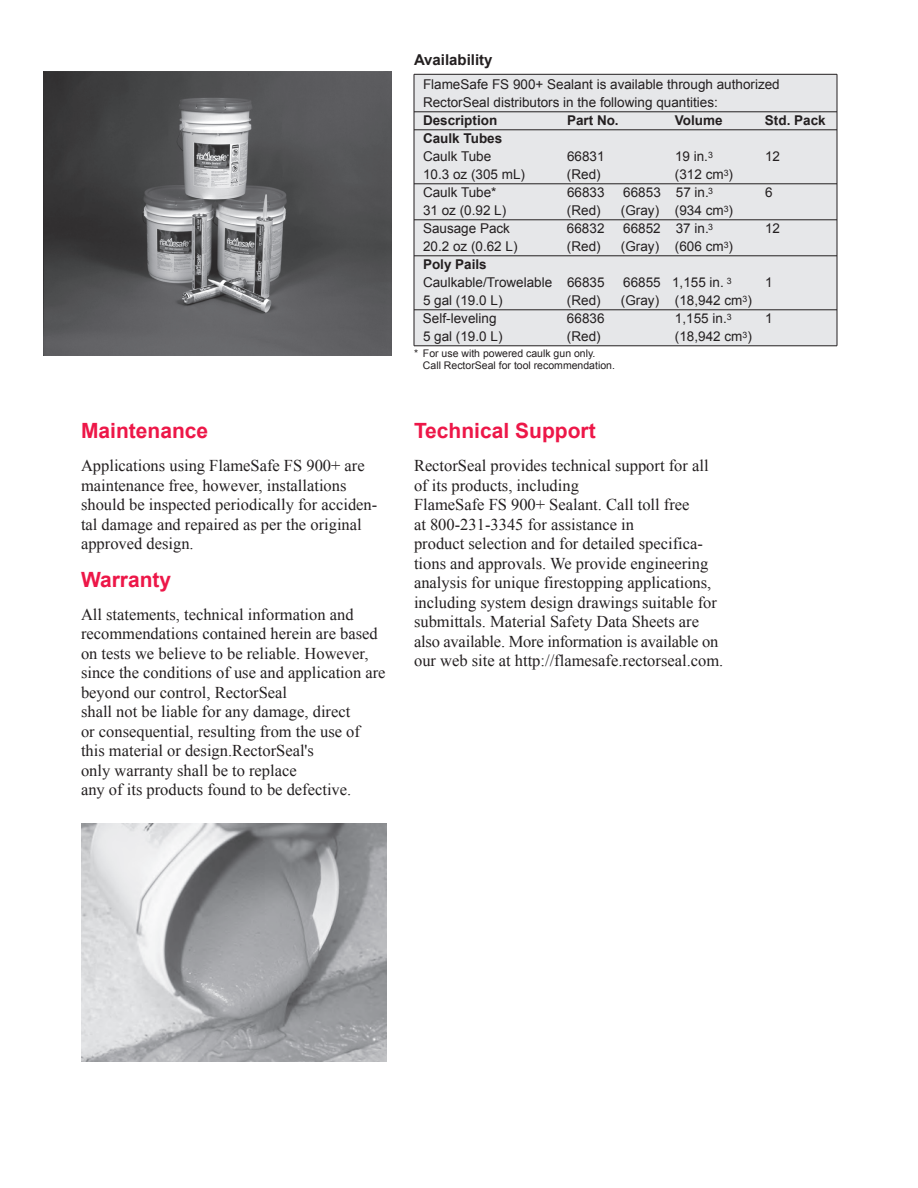
<style>
.page{position:relative;width:918px;height:1188px;background:#fff}
.page>*{position:absolute;margin:0;border:0;box-sizing:border-box;transform-origin:0 0}
.t1{font:700 21px "Arial";color:#ed1748}
.t2{font:16.5px/19.5px "Times New Roman";color:#231f20}
.t3{font:700 15px "Arial";color:#231f20}
.t4{font:13.5px/18px "Arial";color:#231f20}
.t5{font:700 13.5px "Arial";color:#231f20}
.t6{font:10.5px/12px "Arial";color:#231f20}
.s1{font-style:inherit}
</style>
<div class="page">
<div style="left:414px;top:74px;width:423px;height:272px;background:#e6e7e9"></div>
<hr style="left:414px;top:74px;width:1px;height:272px;background:#231f20">
<hr style="left:837px;top:74px;width:1px;height:272px;background:#231f20">
<hr style="left:414px;top:74px;width:423px;height:1px;background:#231f20">
<hr style="left:414px;top:111px;width:423px;height:1px;background:#231f20">
<hr style="left:414px;top:129px;width:423px;height:1px;background:#231f20">
<hr style="left:414px;top:183px;width:423px;height:1px;background:#231f20">
<hr style="left:414px;top:219px;width:423px;height:1px;background:#231f20">
<hr style="left:414px;top:255px;width:423px;height:1px;background:#231f20">
<hr style="left:414px;top:309px;width:423px;height:1px;background:#231f20">
<hr style="left:414px;top:345px;width:423px;height:1px;background:#231f20">
<img style="left:81px;top:824px;width:306px;height:238px">
<img style="left:44px;top:71px;width:347px;height:284px">
<p class="t1" style="left:81px;top:417px;width:129px">Maintenance</p>
<p class="t2" style="left:81px;top:456px;width:298px">Applications using FlameSafe FS 900+ are maintenance free, however, installations should be inspected periodically for acciden&shy;tal damage and repaired as per the original approved design.</p>
<p class="t1" style="left:81px;top:566px;width:92px">Warranty</p>
<p class="t2" style="left:81px;top:604px;width:306px">All statements, technical information and recommendations contained herein are based on tests we believe to be reliable. However, since the conditions of use and application are beyond our control, RectorSeal<br>shall not be liable for any damage, direct<br>or consequential, resulting from the use of this material or design.RectorSeal's<br>only warranty shall be to replace<br>any of its products found to be defective.</p>
<p class="t3" style="left:414px;top:50px;width:80px">Availability</p>
<p class="t4" style="left:423px;top:75px;width:358px">FlameSafe FS 900+ Sealant is available through authorized<br>RectorSeal distributors in the following quantities:</p>
<p class="t5" style="left:423px;top:111px;width:76px">Description</p>
<p class="t5" style="left:567px;top:111px;width:53px">Part No.</p>
<p class="t5" style="left:675px;top:111px;width:49px">Volume</p>
<p class="t5" style="left:765px;top:111px;width:62px">Std. Pack</p>
<p class="t5" style="left:423px;top:129px;width:81px">Caulk Tubes</p>
<p class="t4" style="left:423px;top:147px;width:70px">Caulk Tube</p>
<p class="t4" style="left:567px;top:147px;width:39px">66831</p>
<p class="t4" style="left:675px;top:147px;width:39px">19 in.<sup>3</sup></p>
<p class="t4" style="left:765px;top:147px;width:17px">12</p>
<p class="t4" style="left:423px;top:165px;width:104px">10.3 oz (305 mL)</p>
<p class="t4" style="left:567px;top:165px;width:35px">(Red)</p>
<p class="t4" style="left:675px;top:165px;width:60px">(312 cm<sup>3</sup>)</p>
<p class="t4" style="left:423px;top:183px;width:75px">Caulk Tube*</p>
<p class="t4" style="left:567px;top:183px;width:39px">66833</p>
<p class="t4" style="left:623px;top:183px;width:91px">66853 57 in.<sup>3</sup></p>
<p class="t4" style="left:765px;top:183px;width:9px">6</p>
<p class="t4" style="left:423px;top:201px;width:85px">31 oz (0.92 L)</p>
<p class="t4" style="left:567px;top:201px;width:35px">(Red)</p>
<p class="t4" style="left:621px;top:201px;width:114px">(Gray) (934 cm<sup>3</sup>)</p>
<p class="t4" style="left:423px;top:219px;width:89px">Sausage Pack</p>
<p class="t4" style="left:567px;top:219px;width:39px">66832</p>
<p class="t4" style="left:623px;top:219px;width:91px">66852 37 in.<sup>3</sup></p>
<p class="t4" style="left:765px;top:219px;width:17px">12</p>
<p class="t4" style="left:423px;top:237px;width:96px">20.2 oz (0.62 L)</p>
<p class="t4" style="left:567px;top:237px;width:35px">(Red)</p>
<p class="t4" style="left:621px;top:237px;width:114px">(Gray) (606 cm<sup>3</sup>)</p>
<p class="t5" style="left:423px;top:255px;width:65px">Poly Pails</p>
<p class="t4" style="left:423px;top:273px;width:183px">Caulkable/Trowelable 66835</p>
<p class="t4" style="left:623px;top:273px;width:110px">66855 1,155 in. <sup>3</sup></p>
<p class="t4" style="left:765px;top:273px;width:9px">1</p>
<p class="t4" style="left:423px;top:291px;width:81px">5 gal (19.0 L)</p>
<p class="t4" style="left:567px;top:291px;width:35px">(Red)</p>
<p class="t4" style="left:621px;top:291px;width:132px">(Gray) (18,942 cm<sup>3</sup>)</p>
<p class="t4" style="left:423px;top:309px;width:75px">Self-leveling</p>
<p class="t4" style="left:567px;top:309px;width:39px">66836</p>
<p class="t4" style="left:675px;top:309px;width:58px">1,155 in.<sup>3</sup></p>
<p class="t4" style="left:765px;top:309px;width:9px">1</p>
<p class="t4" style="left:423px;top:327px;width:81px">5 gal (19.0 L)</p>
<p class="t4" style="left:567px;top:327px;width:35px">(Red)</p>
<p class="t4" style="left:675px;top:327px;width:78px">(18,942 cm<sup>3</sup>)</p>
<p class="t6" style="left:423px;top:348px;width:193px;text-indent:-9px">* For use with powered caulk gun only.<br>Call RectorSeal for tool recommendation.</p>
<p class="t1" style="left:414px;top:417px;width:183px">Technical Support</p>
<p class="t2" style="left:414px;top:456px;width:311px">RectorSeal provides technical support for all of its products, including<br>FlameSafe FS 900+ Sealant. Call toll free<br>at 800-231-3345 for assistance in<br>product selection and for detailed specifica&shy;tions and approvals. We provide engineering analysis for unique firestopping applications, including system design drawings suitable for submittals. Material Safety Data Sheets are also available. More information is available on our web site at <span class="s1">http://</span>flamesafe.rectorseal.com.</p>
</div>
